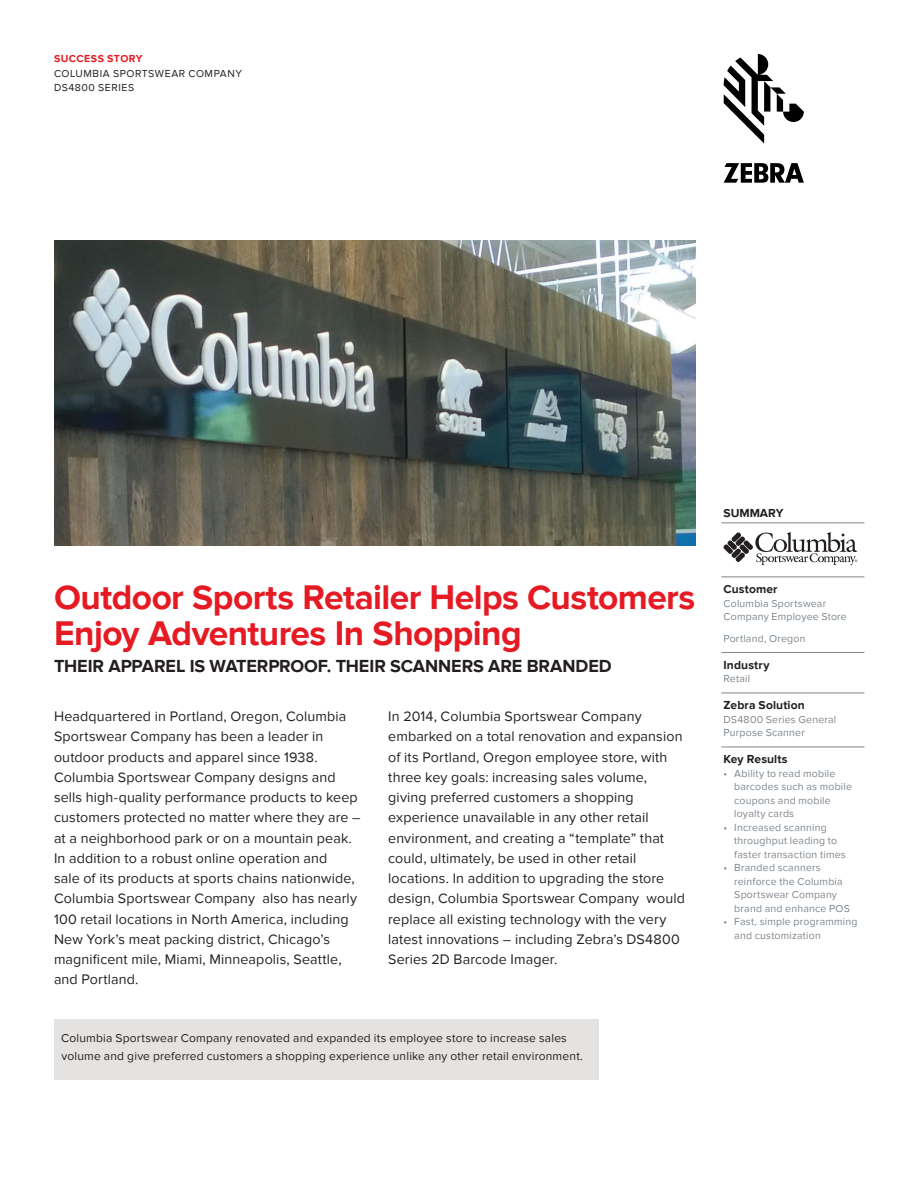
<style>
.page{position:relative;width:918px;height:1188px;background:#fff}
.page>*{position:absolute;margin:0;border:0;box-sizing:border-box;transform-origin:0 0}
.t1{font:700 35.25px/36px "Proxima Nova";letter-spacing:-.015em;color:#e51a23}
.t2{font:700 18px "Proxima Nova";letter-spacing:-.005em;color:#231f20}
.t3{font:14.25px/20.2px "Proxima Nova";letter-spacing:.01em;color:#231f20}
.t4{font:12px/18px "Proxima Nova";letter-spacing:.015em;color:#231f20}
.t5{font:700 12px "Proxima Nova";letter-spacing:.01em;color:#231f20}
.t6{font:10.5px/13.5px "Proxima Nova";letter-spacing:.02em;color:#7e868d}
.t7{font:10.5px/14.2px "Proxima Nova";letter-spacing:.05em;color:#231f20}
.t8{font:700 10.5px "Proxima Nova";letter-spacing:.045em;color:#e51a23}
</style>
<div class="page">
<svg style="left:724px;top:54px;width:80px;height:90px"></svg>
<svg style="left:724px;top:163px;width:80px;height:19px"></svg>
<img style="left:54px;top:240px;width:642px;height:305px">
<div style="left:54px;top:1020px;width:544px;height:60px;background:#e5e3e1"></div>
<hr style="left:721px;top:523px;width:143px;height:1px;background:#7e868d">
<hr style="left:721px;top:577px;width:143px;height:1px;background:#7e868d">
<hr style="left:721px;top:652px;width:143px;height:1px;background:#7e868d">
<hr style="left:721px;top:693px;width:143px;height:1px;background:#7e868d">
<hr style="left:721px;top:747px;width:143px;height:1px;background:#7e868d">
<svg style="left:723px;top:532px;width:134px;height:34px"></svg>
<p class="t8" style="left:54px;top:53px;width:90px">SUCCESS STORY</p>
<p class="t7" style="left:54px;top:66px;width:189px">COLUMBIA SPORTSWEAR COMPANY<br>DS4800 SERIES</p>
<h1 class="t1" style="left:54px;top:580px;width:643px">Outdoor Sports Retailer Helps Customers<br>Enjoy Adventures In Shopping</h1>
<p class="t2" style="left:54px;top:656px;width:559px">THEIR APPAREL IS WATERPROOF. THEIR SCANNERS ARE BRANDED</p>
<p class="t3" style="left:54px;top:706px;width:308px">Headquartered in Portland, Oregon, Columbia Sportswear Company has been a leader in outdoor products and apparel since 1938.<br>Columbia Sportswear Company designs and sells high-quality performance products to keep customers protected no matter where they are – at a neighborhood park or on a mountain peak.<br>In addition to a robust online operation and<br>sale of its products at sports chains nationwide, Columbia Sportswear Company also has nearly 100 retail locations in North America, including New York’s meat packing district, Chicago’s magnificent mile, Miami, Minneapolis, Seattle, and Portland.</p>
<p class="t3" style="left:388px;top:706px;width:298px">In 2014, Columbia Sportswear Company embarked on a total renovation and expansion of its Portland, Oregon employee store, with three key goals: increasing sales volume, giving preferred customers a shopping experience unavailable in any other retail environment, and creating a “template” that could, ultimately, be used in other retail locations. In addition to upgrading the store design, Columbia Sportswear Company would replace all existing technology with the very latest innovations – including Zebra’s DS4800<br>Series 2D Barcode Imager.</p>
<p class="t4" style="left:61px;top:1030px;width:523px">Columbia Sportswear Company renovated and expanded its employee store to increase sales volume and give preferred customers a shopping experience unlike any other retail environment.</p>
<p class="t5" style="left:723px;top:506px;width:61px">SUMMARY</p>
<p class="t5" style="left:723px;top:582px;width:56px">Customer</p>
<p class="t6" style="left:723px;top:597px;width:125px">Columbia Sportswear<br>Company Employee Store</p>
<p class="t6" style="left:723px;top:632px;width:84px">Portland, Oregon</p>
<p class="t5" style="left:723px;top:658px;width:48px">Industry</p>
<p class="t6" style="left:723px;top:672px;width:28px">Retail</p>
<p class="t5" style="left:723px;top:698px;width:83px">Zebra Solution</p>
<p class="t6" style="left:723px;top:713px;width:114px">DS4800 Series General<br>Purpose Scanner</p>
<p class="t5" style="left:723px;top:752px;width:66px">Key Results</p>
<p class="t6" style="left:734px;top:767px;width:119px;text-indent:-11px">• Ability to read mobile barcodes such as mobile coupons and mobile loyalty cards</p>
<p class="t6" style="left:734px;top:821px;width:113px;text-indent:-11px">• Increased scanning throughput leading to faster transaction times</p>
<p class="t6" style="left:734px;top:861px;width:117px;text-indent:-11px">• Branded scanners reinforce the Columbia<br>Sportswear Company brand and enhance POS</p>
<p class="t6" style="left:734px;top:915px;width:125px;text-indent:-11px">• Fast, simple programming and customization</p>
</div>
